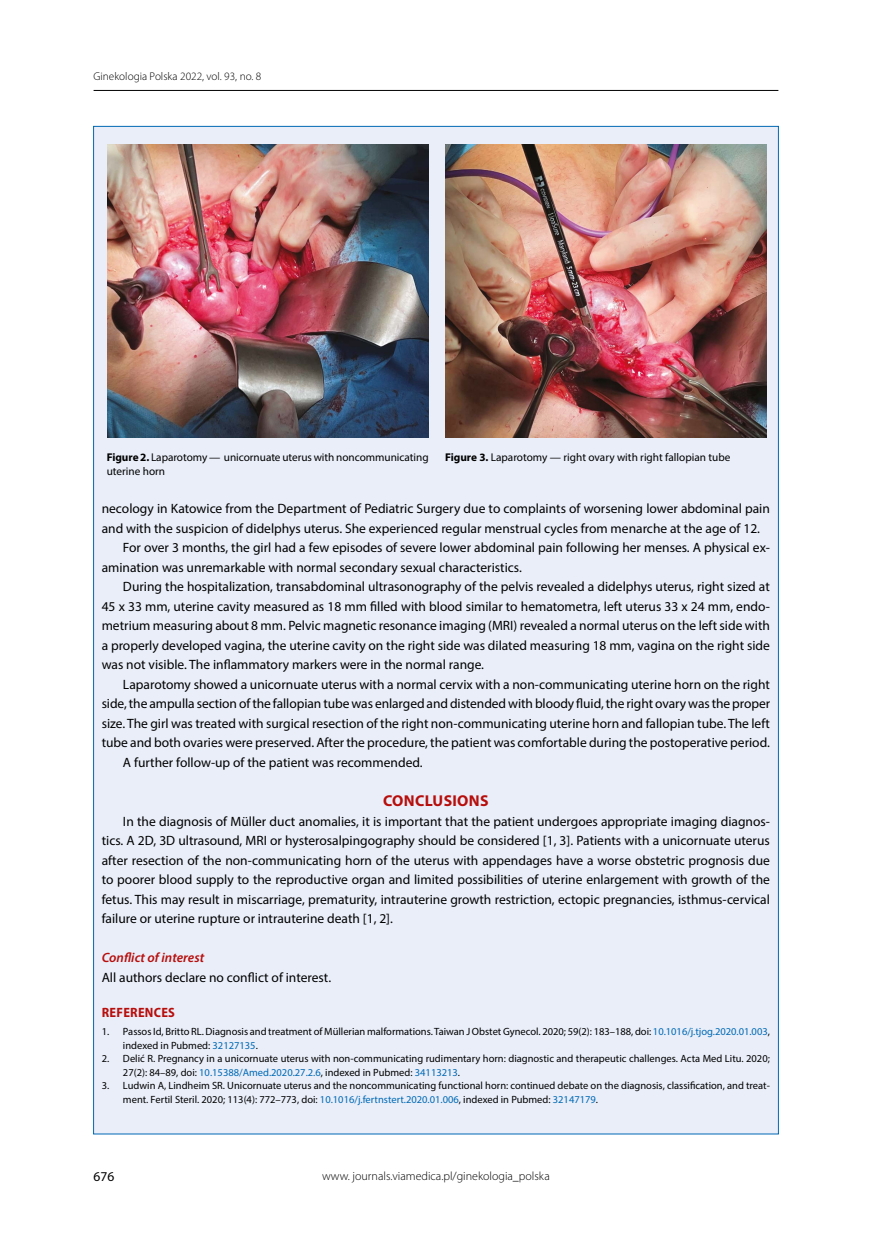
<style>
.page{position:relative;width:872px;height:1234px;background:#fff}
.page>*{position:absolute;margin:0;border:0;box-sizing:border-box;transform-origin:0 0}
.t1{font:700 15.75px "Myriad Pro";letter-spacing:.02em;color:#b70e0c}
.t2{font:13.5px/19.5px "Myriad Pro";color:#000;text-align:justify}
.t3{font:italic 600 13.5px "Myriad Pro";color:#b70e0c}
.t4{font:700 semi-condensed 13.5px "Myriad Pro";letter-spacing:.02em;color:#b70e0c}
.t5{font:300 12px "Myriad Pro";color:#000}
.t6{font:11.25px/14.2px "Myriad Pro";letter-spacing:-.005em;color:#000}
.t7{font:300 11.25px "Myriad Pro";color:#000}
.t8{font:10.5px/13.5px "Myriad Pro";color:#000}
.s1{font-weight:700}
.s2{color:#0069b4}
</style>
<div class="page">
<hr style="left:94px;top:90px;width:684px;height:1px;background:#000">
<div style="left:93px;top:126px;width:685px;height:1008px;background:#e9eef9;border:1px solid #0069b4"></div>
<img style="left:445px;top:145px;width:321px;height:292px">
<img style="left:107px;top:145px;width:322px;height:292px">
<p class="t7" style="left:94px;top:71px;width:169px">Ginekologia Polska 2022, vol. 93, no. 8</p>
<p class="t6" style="left:107px;top:449px;width:323px"><span class="s1">Figure 2.</span> Laparotomy — unicornuate uterus with noncommunicating uterine horn</p>
<p class="t6" style="left:445px;top:449px;width:287px"><span class="s1">Figure 3.</span> Laparotomy — right ovary with right fallopian tube</p>
<p class="t2" style="left:102px;top:498px;width:669px">necology in Katowice from the Department of Pediatric Surgery due to complaints of worsening lower abdominal pain</p>
<p class="t2" style="left:102px;top:518px;width:660px">and with the suspicion of didelphys uterus. She experienced regular menstrual cycles from menarche at the age of 12.</p>
<p class="t2" style="left:123px;top:537px;width:648px">For over 3 months, the girl had a few episodes of severe lower abdominal pain following her menses. A physical ex-</p>
<p class="t2" style="left:102px;top:557px;width:422px">amination was unremarkable with normal secondary sexual characteristics.</p>
<p class="t2" style="left:123px;top:576px;width:648px">During the hospitalization, transabdominal ultrasonography of the pelvis revealed a didelphys uterus, right sized at</p>
<p class="t2" style="left:102px;top:596px;width:669px">45 x 33 mm, uterine cavity measured as 18 mm filled with blood similar to hematometra, left uterus 33 x 24 mm, endo-</p>
<p class="t2" style="left:102px;top:615px;width:670px">metrium measuring about 8 mm. Pelvic magnetic resonance imaging (MRI) revealed a normal uterus on the left side with</p>
<p class="t2" style="left:102px;top:635px;width:669px">a properly developed vagina, the uterine cavity on the right side was dilated measuring 18 mm, vagina on the right side</p>
<p class="t2" style="left:102px;top:654px;width:384px">was not visible. The inflammatory markers were in the normal range.</p>
<p class="t2" style="left:123px;top:674px;width:648px">Laparotomy showed a unicornuate uterus with a normal cervix with a non-communicating uterine horn on the right</p>
<p class="t2" style="left:102px;top:693px;width:670px">side, the ampulla section of the fallopian tube was enlarged and distended with bloody fluid, the right ovary was the proper</p>
<p class="t2" style="left:102px;top:713px;width:669px">size. The girl was treated with surgical resection of the right non-communicating uterine horn and fallopian tube. The left</p>
<p class="t2" style="left:102px;top:732px;width:670px">tube and both ovaries were preserved. After the procedure, the patient was comfortable during the postoperative period.</p>
<p class="t2" style="left:123px;top:752px;width:301px">A further follow-up of the patient was recommended.</p>
<p class="t1" style="left:383px;top:790px;width:107px">CONCLUSIONS</p>
<p class="t2" style="left:102px;top:810px;width:669px;text-indent:21px">In the diagnosis of Müller duct anomalies, it is important that the patient undergoes appropriate imaging diagnos&shy;tics. A 2D, 3D ultrasound, MRI or hysterosalpingography should be considered [1, 3]. Patients with a unicornuate uterus after resection of the non-communicating horn of the uterus with appendages have a worse obstetric prognosis due to poorer blood supply to the reproductive organ and limited possibilities of uterine enlargement with growth of the fetus. This may result in miscarriage, prematurity, intrauterine growth restriction, ectopic pregnancies, isthmus-cervical failure or uterine rupture or intrauterine death [1, 2].</p>
<p class="t3" style="left:102px;top:948px;width:104px">Conflict of interest</p>
<p class="t2" style="left:102px;top:967px;width:231px">All authors declare no conflict of interest.</p>
<p class="t4" style="left:102px;top:1005px;width:75px">REFERENCES</p>
<p class="t8" style="left:123px;top:1024px;width:648px;text-indent:-21px">1. Passos Id, Britto RL. Diagnosis and treatment of Müllerian malformations. Taiwan J Obstet Gynecol. 2020; 59(2): 183–188, doi: <span class="s2">10.1016/j.tjog.2020.01.003</span>, indexed in Pubmed: <span class="s2">32127135</span>.</p>
<p class="t8" style="left:123px;top:1051px;width:648px;text-indent:-21px">2. Delić R. Pregnancy in a unicornuate uterus with non-communicating rudimentary horn: diagnostic and therapeutic challenges. Acta Med Litu. 2020;<br>27(2): 84–89, doi: <span class="s2">10.15388/Amed.2020.27.2.6</span>, indexed in Pubmed: <span class="s2">34113213</span>.</p>
<p class="t8" style="left:123px;top:1078px;width:648px;text-indent:-21px">3. Ludwin A, Lindheim SR. Unicornuate uterus and the noncommunicating functional horn: continued debate on the diagnosis, classification, and treat&shy;ment. Fertil Steril. 2020; 113(4): 772–773, doi: <span class="s2">10.1016/j.fertnstert.2020.01.006</span>, indexed in Pubmed: <span class="s2">32147179</span>.</p>
<p class="t2" style="left:94px;top:1166px;width:22px">676</p>
<p class="t5" style="left:322px;top:1169px;width:229px">www. journals.viamedica.pl/ginekologia_polska</p>
</div>
